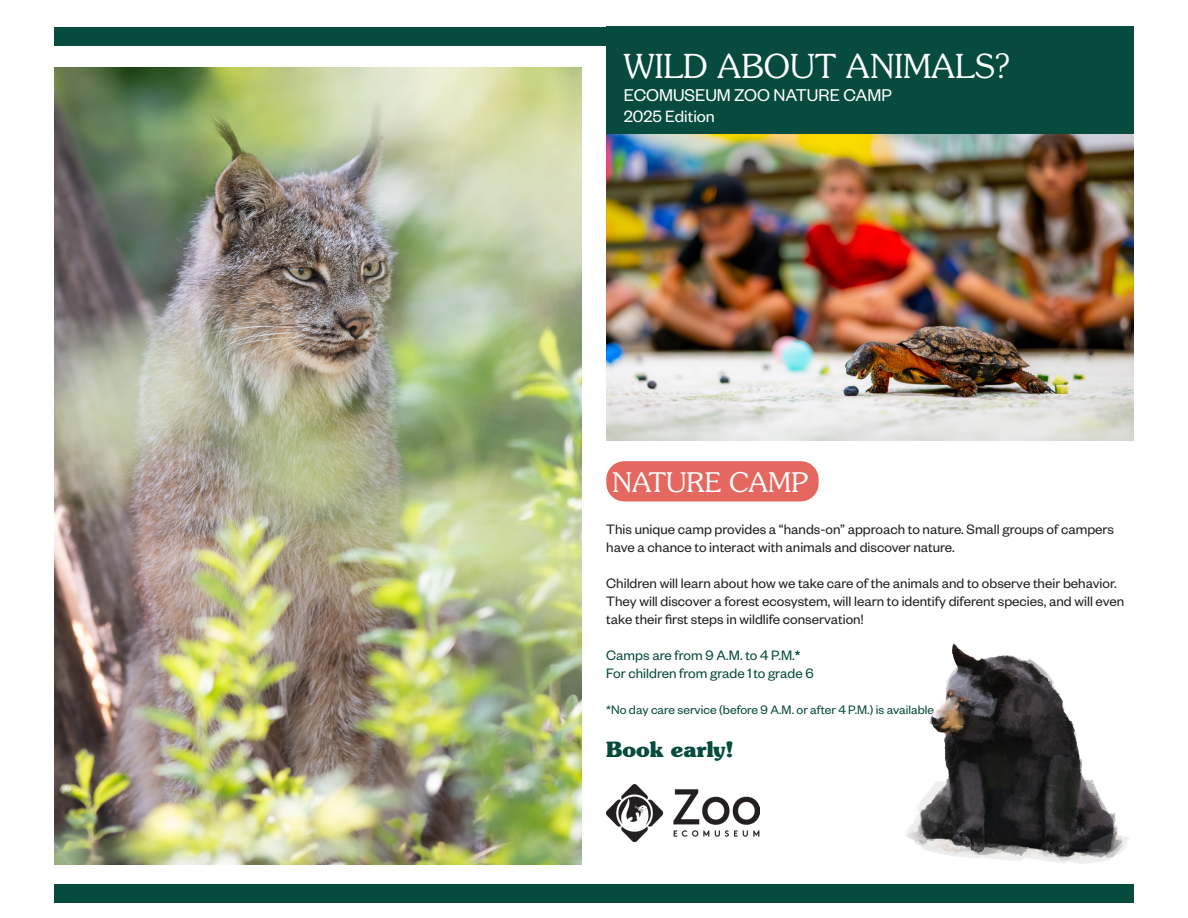
<style>
.page{position:relative;width:1188px;height:918px;background:#fff}
.page>*{position:absolute;margin:0;border:0;box-sizing:border-box;transform-origin:0 0}
.t1{font:300 33px "Souvenir Std";color:#fff}
.t2{font:300 27px "Souvenir Std";color:#fff}
.t3{font:700 21px "Souvenir Std";color:#064b3e}
.t4{font:18.75px "Founders Grotesk";color:#fff}
.t5{font:18px "Founders Grotesk";color:#fff}
.t6{font:15px/18px "Founders Grotesk";color:#231f20}
.t7{font:15px "Founders Grotesk";color:#064b3e}
.t8{font:13.5px "Founders Grotesk";color:#064b3e}
.s1{font-weight:500}
</style>
<div class="page">
<img style="left:606px;top:134px;width:528px;height:306px">
<div style="left:606px;top:27px;width:528px;height:107px;background:#064b3e"></div>
<div style="left:54px;top:884px;width:1080px;height:19px;background:#064b3e"></div>
<div style="left:606px;top:461px;width:213px;height:40px;background:#e56860;border-radius:18px"></div>
<div style="left:54px;top:27px;width:570px;height:18px;background:#064b3e"></div>
<img style="left:606px;top:784px;width:154px;height:57px">
<img style="left:54px;top:68px;width:528px;height:796px">
<img style="left:906px;top:644px;width:223px;height:220px">
<p class="t1" style="left:624px;top:46px;width:388px">WILD ABOUT ANIMALS?</p>
<p class="t4" style="left:624px;top:83px;width:269px">ECOMUSEUM ZOO NATURE CAMP</p>
<p class="t5" style="left:624px;top:105px;width:92px">2025 Edition</p>
<p class="t2" style="left:612px;top:466px;width:198px">NATURE CAMP</p>
<p class="t6" style="left:606px;top:520px;width:509px">This unique camp provides a “hands-on” approach to nature. Small groups of campers have a chance to interact with animals and discover nature.</p>
<p class="t6" style="left:606px;top:574px;width:520px">Children will learn about how we take care of the animals and to observe their behavior.<br>They will discover a forest ecosystem, will learn to identify diferent species, and will even take their first steps in wildlife conservation!</p>
<p class="t7" style="left:606px;top:646px;width:196px">Camps are from 9 A.M. to 4 P.M.<span class="s1">*</span></p>
<p class="t7" style="left:606px;top:664px;width:209px">For children from grade 1to grade 6</p>
<p class="t8" style="left:606px;top:701px;width:329px">*No day care service (before 9 A.M. or after 4 P.M.) is available</p>
<p class="t3" style="left:606px;top:736px;width:129px">Book early!</p>
</div>
